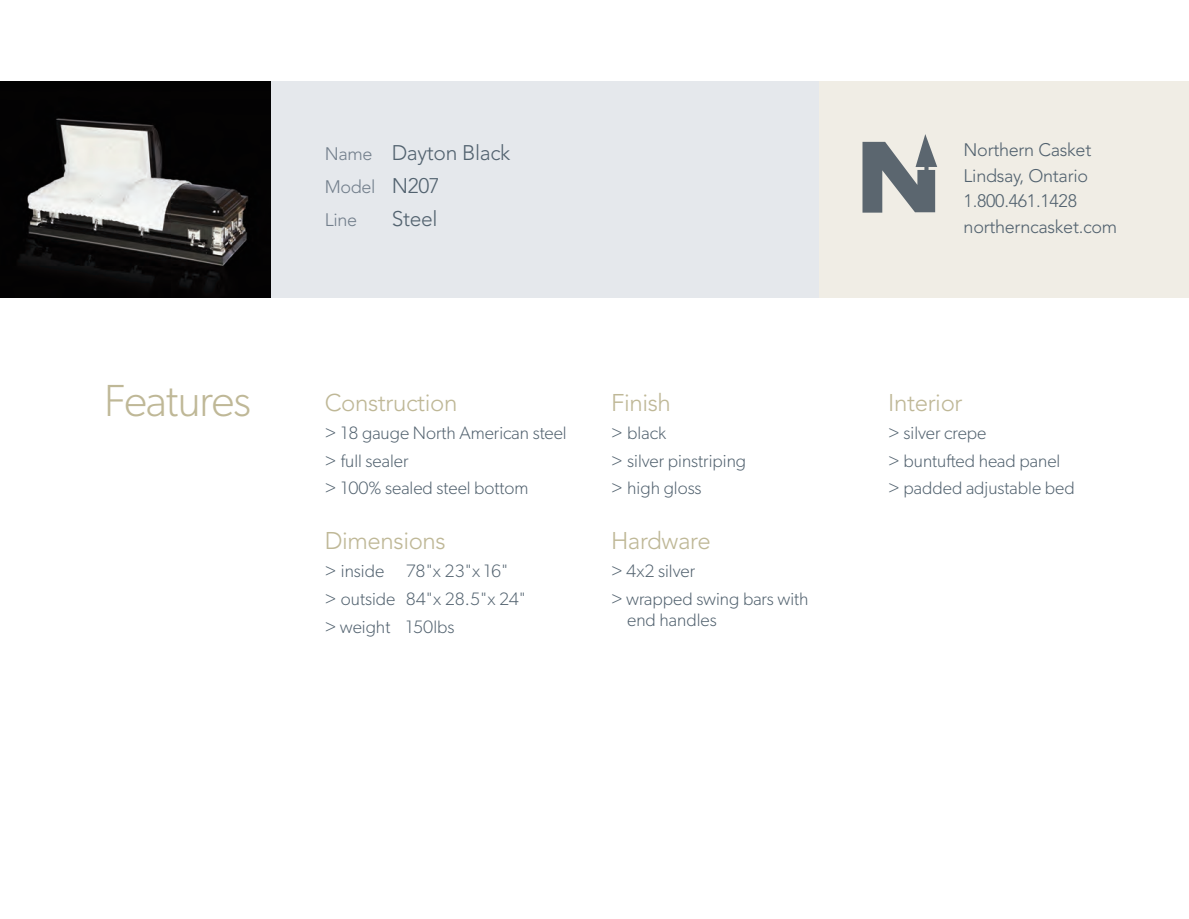
<style>
.page{position:relative;width:1189px;height:919px;background:#fff}
.page>*{position:absolute;margin:0;border:0;box-sizing:border-box;transform-origin:0 0}
.t1{font:300 45px "Gibson";letter-spacing:-.02em;color:#bfb897}
.t2{font:300 24px "Avenir";letter-spacing:-.015em;color:#bfb897}
.t3{font:300 21px "Avenir";letter-spacing:-.015em;color:#52626f}
.t4{font:300 18px/27.8px "Gibson";color:#52626f}
.t5{font:300 18px/25.5px "Avenir";letter-spacing:-.015em;color:#52626f}
.t6{font:300 18px/33px "Avenir";letter-spacing:-.015em;color:#737f8c}
.s1{font-size:18px;color:#737f8c}
.s2{font-size:21px;color:#52626f}
</style>
<div class="page">
<img style="left:0;top:82px;width:271px;height:216px">
<div style="left:271px;top:82px;width:548px;height:216px;background:#e5e8ec"></div>
<div style="left:819px;top:82px;width:369px;height:216px;background:#f0ede5"></div>
<svg style="left:862px;top:134px;width:75px;height:78px"></svg>
<p class="t3" style="left:325px;top:144px;width:187px"><span class="s1">Name</span> Dayton Black</p>
<p class="t6" style="left:325px;top:171px;width:117px">Model <span class="s2">N207<br></span>Line</p>
<p class="t3" style="left:392px;top:210px;width:47px">Steel</p>
<h1 class="t1" style="left:104px;top:385px;width:148px">Features</h1>
<h2 class="t2" style="left:325px;top:393px;width:134px">Construction</h2>
<p class="t4" style="left:325px;top:420px;width:243px">&gt; 18 gauge North American steel &gt; full sealer<br>&gt; 100% sealed steel bottom</p>
<h2 class="t2" style="left:325px;top:531px;width:123px">Dimensions</h2>
<p class="t4" style="left:325px;top:558px;width:203px">&gt; inside 78"x 23"x 16"<br>&gt; outside 84"x 28.5"x 24" &gt; weight 150lbs</p>
<h2 class="t2" style="left:611px;top:393px;width:61px">Finish</h2>
<p class="t4" style="left:611px;top:420px;width:137px">&gt; black<br>&gt; silver pinstriping &gt; high gloss</p>
<h2 class="t2" style="left:611px;top:531px;width:101px">Hardware</h2>
<p class="t4" style="left:611px;top:558px;width:199px">&gt; 4x2 silver<br>&gt; wrapped swing bars with</p>
<p class="t4" style="left:627px;top:607px;width:91px">end handles</p>
<p class="t5" style="left:963px;top:138px;width:155px">Northern Casket<br>Lindsay, Ontario<br>1.800.461.1428 northerncasket.com</p>
<h2 class="t2" style="left:888px;top:393px;width:76px">Interior</h2>
<p class="t4" style="left:888px;top:420px;width:188px">&gt; silver crepe<br>&gt; buntufted head panel &gt; padded adjustable bed</p>
</div>
